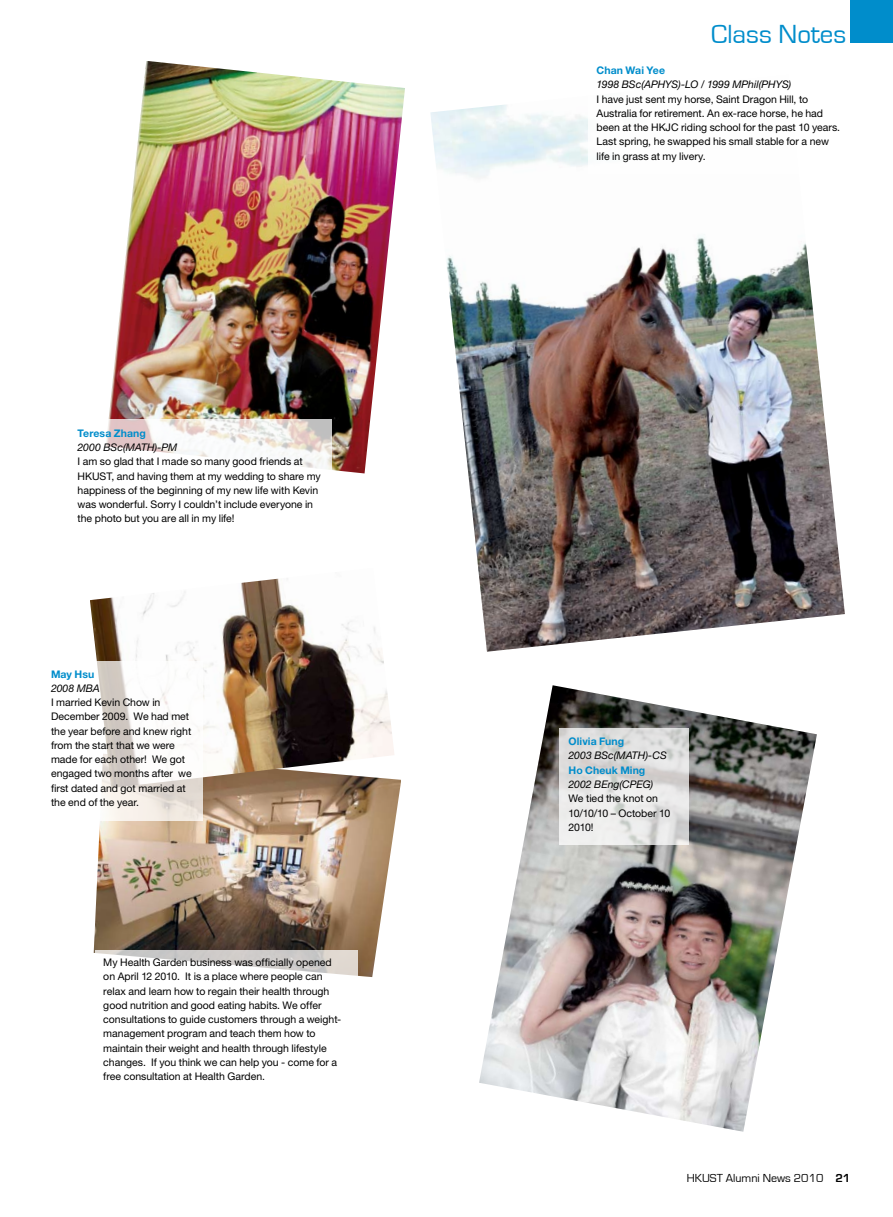
<style>
.page{position:relative;width:893px;height:1217px;background:#fff}
.page>*{position:absolute;margin:0;border:0;box-sizing:border-box;transform-origin:0 0}
.t1{font:27px "Eurostile";color:#008dcb}
.t2{font:12px "Eurostile";color:#000}
.t3{font:10.5px/14.2px "Helvetica Neue LT Std";letter-spacing:-.005em;color:#000}
.t4{font:italic 10.5px "Helvetica Neue LT Std";letter-spacing:-.005em;color:#000}
.t5{font:700 10.5px "Helvetica Neue LT Std";letter-spacing:.005em;color:#008dcb}
.s1{font-weight:700}
</style>
<div class="page">
<div style="left:850px;top:0;width:43px;height:43px;background:#008dcb"></div>
<img style="left:94px;top:779px;width:307px;height:197px">
<img style="left:479px;top:685px;width:338px;height:446px">
<img style="left:90px;top:578px;width:304px;height:209px">
<img style="left:108px;top:61px;width:297px;height:412px">
<img style="left:430px;top:105px;width:415px;height:546px">
<svg style="left:106px;top:419px;width:225px;height:54px"></svg>
<svg style="left:90px;top:661px;width:113px;height:160px"></svg>
<div style="left:588px;top:56px;width:262px;height:117px;background:#fff"></div>
<div style="left:95px;top:949px;width:262px;height:147px;background:#fff"></div>
<svg style="left:559px;top:728px;width:129px;height:116px;background:#e1e1e0"></svg>
<p class="t5" style="left:78px;top:426px;width:70px">Teresa Zhang</p>
<p class="t4" style="left:78px;top:441px;width:101px">2000 BSc(MATH)-PM</p>
<p class="t3" style="left:78px;top:454px;width:245px">I am so glad that I made so many good friends at HKUST, and having them at my wedding to share my happiness of the beginning of my new life with Kevin was wonderful. Sorry I couldn’t include everyone in the photo but you are all in my life!</p>
<p class="t5" style="left:51px;top:667px;width:45px">May Hsu</p>
<p class="t4" style="left:51px;top:681px;width:50px">2008 MBA</p>
<p class="t3" style="left:51px;top:695px;width:142px">I married Kevin Chow in<br>December 2009. We had met the year before and knew right from the start that we were made for each other! We got engaged two months after we first dated and got married at the end of the year.</p>
<p class="t3" style="left:103px;top:954px;width:240px">My Health Garden business was officially opened on April 12 2010. It is a place where people can relax and learn how to regain their health through good nutrition and good eating habits. We offer consultations to guide customers through a weight&shy;management program and teach them how to maintain their weight and health through lifestyle changes. If you think we can help you - come for a free consultation at Health Garden.</p>
<h1 class="t1" style="left:711px;top:19px;width:136px">Class Notes</h1>
<p class="t5" style="left:597px;top:64px;width:70px">Chan Wai Yee</p>
<p class="t4" style="left:597px;top:78px;width:196px">1998 BSc(APHYS)-LO / 1999 MPhil(PHYS)</p>
<p class="t3" style="left:597px;top:92px;width:245px">I have just sent my horse, Saint Dragon Hill, to Australia for retirement. An ex-race horse, he had been at the HKJC riding school for the past 10 years.<br>Last spring, he swapped his small stable for a new life in grass at my livery.</p>
<p class="t5" style="left:569px;top:734px;width:57px">Olivia Fung</p>
<p class="t4" style="left:569px;top:749px;width:100px">2003 BSc(MATH)-CS</p>
<p class="t5" style="left:569px;top:763px;width:78px">Ho Cheuk Ming</p>
<p class="t4" style="left:569px;top:777px;width:86px">2002 BEng(CPEG)</p>
<p class="t3" style="left:569px;top:791px;width:103px">We tied the knot on<br>10/10/10 – October 10<br>2010!</p>
<p class="t2" style="left:687px;top:1171px;width:165px">HKUST Alumni News 2010 <span class="s1">21</span></p>
</div>
